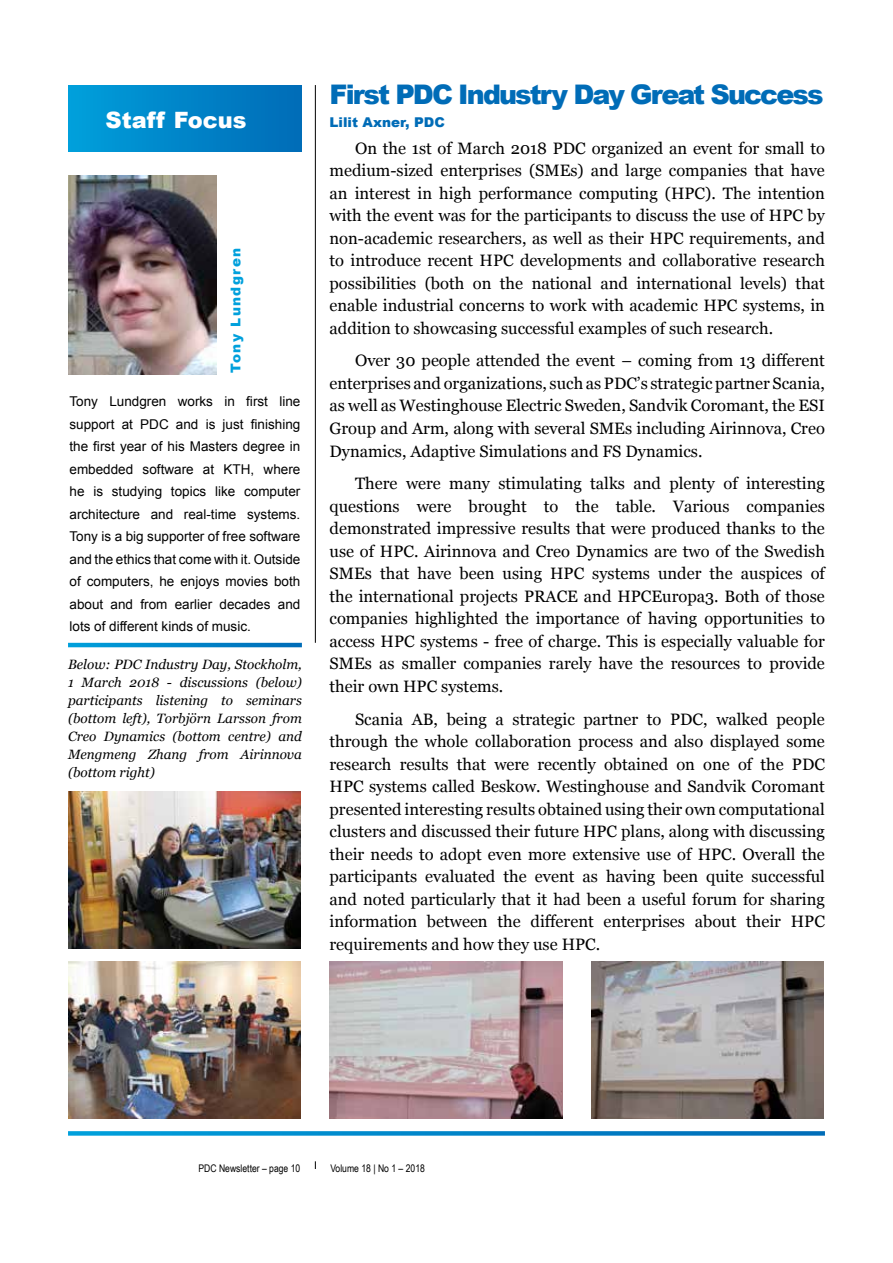
<style>
.page{position:relative;width:893px;height:1263px;background:#fff}
.page>*{position:absolute;margin:0;border:0;box-sizing:border-box;transform-origin:0 0}
.t1{font:900 27px "Arial";letter-spacing:-.07em;color:#006cb7}
.t2{font:900 22.5px "Arial";color:#fff}
.t3{font:16.5px/22.5px "Georgia";color:#000;text-align:justify}
.t4{font:13.5px/22.5px "Arial";color:#000;text-align:justify}
.t5{font:italic 13.5px/18px "Georgia";color:#000;text-align:justify}
.t6{font:900 13.5px "Arial";color:#006cb7}
.t7{font:900 13.5px "Arial";letter-spacing:.1em;color:#00a0dc}
.t8{font:10.5px "Arial Narrow";color:#000}
</style>
<div class="page">
<hr style="left:315px;top:85px;width:1px;height:558px;background:#000">
<img style="left:591px;top:961px;width:232px;height:157px">
<img style="left:330px;top:961px;width:233px;height:157px">
<img style="left:68px;top:961px;width:232px;height:157px">
<img style="left:68px;top:792px;width:232px;height:156px">
<img style="left:68px;top:175px;width:148px;height:199px">
<div style="left:68px;top:85px;width:234px;height:67px;background:linear-gradient(to right,#009fdb,#006bb7)"></div>
<svg style="left:68px;top:1131px;width:757px;height:5px;background:#1991ce"></svg>
<svg style="left:68px;top:643px;width:234px;height:4px"></svg>
<h2 class="t2" style="left:105px;top:104px;width:143px">Staff Focus</h2>
<p class="t7" style="left:226px;top:373px;width:127px;rotate:-90deg">Tony Lundgren</p>
<p class="t4" style="left:70px;top:390px;width:232px">Tony Lundgren works in first line support at PDC and is just finishing the first year of his Masters degree in embedded software at KTH, where he is studying topics like computer architecture and real-time systems.<br>Tony is a big supporter of free software and the ethics that come with it. Outside of computers, he enjoys movies both about and from earlier decades and lots of different kinds of music.</p>
<p class="t5" style="left:68px;top:655px;width:235px">Below: PDC Industry Day, Stockholm, 1 March 2018 - discussions (below) participants listening to seminars (bottom left), Torbjörn Larsson from Creo Dynamics (bottom centre) and Mengmeng Zhang from Airinnova (bottom right)</p>
<h1 class="t1" style="left:330px;top:75px;width:496px">First PDC Industry Day Great Success</h1>
<p class="t6" style="left:330px;top:112px;width:117px">Lilit Axner, PDC</p>
<p class="t3" style="left:330px;top:136px;width:497px;text-indent:26px">On the 1st of March 2018 PDC organized an event for small to medium-sized enterprises (SMEs) and large companies that have an interest in high performance computing (HPC). The intention with the event was for the participants to discuss the use of HPC by non-academic researchers, as well as their HPC requirements, and to introduce recent HPC developments and collaborative research possibilities (both on the national and international levels) that enable industrial concerns to work with academic HPC systems, in addition to showcasing successful examples of such research.</p>
<p class="t3" style="left:330px;top:349px;width:497px;text-indent:26px">Over 30 people attended the event – coming from 13 different enterprises and organizations, such as PDC’s strategic partner Scania, as well as Westinghouse Electric Sweden, Sandvik Coromant, the ESI Group and Arm, along with several SMEs including Airinnova, Creo Dynamics, Adaptive Simulations and FS Dynamics.</p>
<p class="t3" style="left:330px;top:472px;width:497px;text-indent:26px">There were many stimulating talks and plenty of interesting questions were brought to the table. Various companies demonstrated impressive results that were produced thanks to the use of HPC. Airinnova and Creo Dynamics are two of the Swedish SMEs that have been using HPC systems under the auspices of the international projects PRACE and HPCEuropa3. Both of those companies highlighted the importance of having opportunities to access HPC systems - free of charge. This is especially valuable for SMEs as smaller companies rarely have the resources to provide their own HPC systems.</p>
<p class="t3" style="left:330px;top:707px;width:497px;text-indent:26px">Scania AB, being a strategic partner to PDC, walked people through the whole collaboration process and also displayed some research results that were recently obtained on one of the PDC HPC systems called Beskow. Westinghouse and Sandvik Coromant presented interesting results obtained using their own computational clusters and discussed their future HPC plans, along with discussing their needs to adopt even more extensive use of HPC. Overall the participants evaluated the event as having been quite successful and noted particularly that it had been a useful forum for sharing information between the different enterprises about their HPC requirements and how they use HPC.</p>
<p class="t8" style="left:198px;top:1161px;width:103px">PDC Newsletter – page 10</p>
<p class="t8" style="left:330px;top:1161px;width:96px">Volume 18 | No 1 – 2018</p>
</div>
